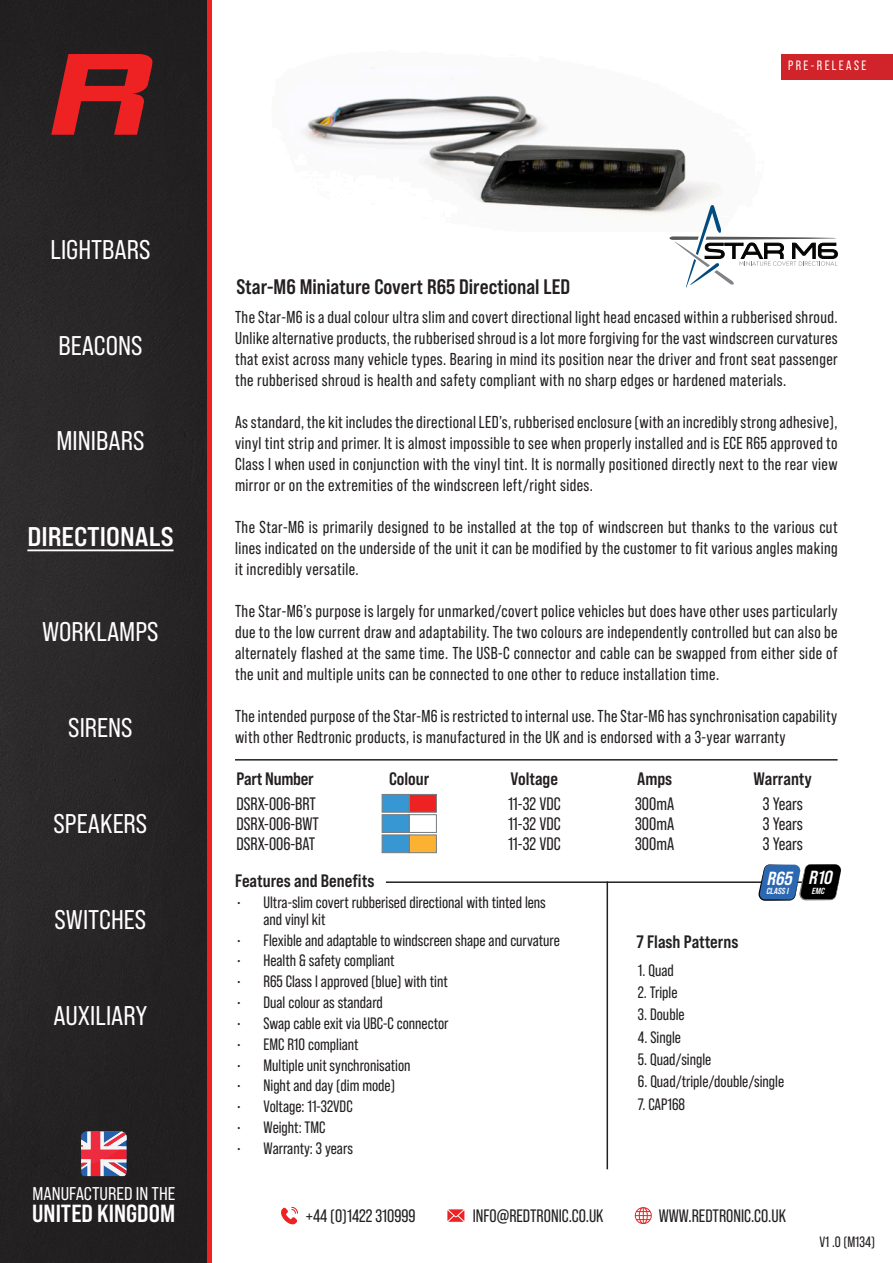
<style>
.page{position:relative;width:893px;height:1263px;background:#fff}
.page>*{position:absolute;margin:0;border:0;box-sizing:border-box;transform-origin:0 0}
.t1{font:27px "Bebas Neue Pro Semi Exp";color:#fff}
.t2{font:700 expanded 27px "Bebas Neue Pro";color:#fff}
.t3{font:700 24.75px "Bebas Neue Pro Semi Exp";color:#fff}
.t4{font:700 21px "Bebas Neue Pro Semi Exp";color:#231f20}
.t5{font:italic 700 18.9px "Bebas Neue Pro Semi Exp";color:#fff}
.t6{font:18.45px "Bebas Neue Pro Semi Exp";color:#fff}
.t7{font:18px "Bebas Neue Pro";color:#231f20}
.t8{font:700 18px "Bebas Neue Pro Semi Exp";color:#231f20}
.Body_text{font:17.25px/21px "Bebas Neue Pro";letter-spacing:.025em;color:#231f20;text-align:justify}
.t9{font:16.5px/16.5px "Bebas Neue Pro";color:#231f20}
.t10{font:15px "Bebas Neue Pro";color:#231f20}
.t11{font:13.5px "Bebas Neue Pro";letter-spacing:.18em;color:#fff}
.t12{font:italic 700 8.85px "Bebas Neue Pro Semi Exp";color:#fff}
</style>
<div class="page">
<svg style="left:281px;top:1207px;width:17px;height:17px"></svg>
<svg style="left:447px;top:1209px;width:17px;height:13px"></svg>
<svg style="left:635px;top:1207px;width:17px;height:17px"></svg>
<div style="left:0;top:0;width:207px;height:1263px;background:#272425"></div>
<div style="left:207px;top:0;width:5px;height:1263px;background:#ee2123"></div>
<svg style="left:51px;top:54px;width:102px;height:81px;background:#9a2022"></svg>
<hr style="left:27px;top:549px;width:147px;height:2px;background:#fff">
<img style="left:91px;top:1150px;width:36px;height:26px">
<img style="left:119px;top:1131px;width:8px;height:19px">
<img style="left:81px;top:1167px;width:10px;height:9px">
<img style="left:100px;top:1159px;width:27px;height:17px">
<img style="left:108px;top:1162px;width:19px;height:12px">
<img style="left:121px;top:1132px;width:5px;height:8px">
<img style="left:119px;top:1131px;width:2px;height:9px">
<svg style="left:119px;top:1140px;width:8px;height:6px"></svg>
<svg style="left:81px;top:1164px;width:10px;height:3px"></svg>
<img style="left:81px;top:1131px;width:38px;height:33px">
<div style="left:780px;top:54px;width:113px;height:25px;background:#d1232a"></div>
<img style="left:301px;top:78px;width:415px;height:136px">
<svg style="left:669px;top:205px;width:169px;height:83px"></svg>
<hr style="left:235px;top:759px;width:603px;height:1px;background:#231f20">
<div style="left:409px;top:794px;width:27px;height:18px;background:#ee2123;border:1px solid #767c80"></div>
<div style="left:382px;top:794px;width:27px;height:18px;background:#3797d3;border:1px solid #767c80"></div>
<div style="left:382px;top:815px;width:27px;height:17px;background:#3797d3;border:1px solid #767c80"></div>
<div style="left:409px;top:835px;width:27px;height:18px;background:#fbb131;border:1px solid #767c80"></div>
<div style="left:382px;top:835px;width:27px;height:18px;background:#3797d3;border:1px solid #767c80"></div>
<hr style="left:607px;top:881px;width:1px;height:288px;background:#231f20">
<hr style="left:386px;top:881px;width:453px;height:2px;background:#231f20">
<svg style="left:758px;top:864px;width:83px;height:37px;background:#3b5270"></svg>
<p class="t11" style="left:788px;top:58px;width:80px">PRE-RELEASE</p>
<h1 class="t1" style="left:50px;top:234px;width:102px">LIGHTBARS</h1>
<h1 class="t1" style="left:58px;top:330px;width:86px">BEACONS</h1>
<h1 class="t1" style="left:57px;top:424px;width:89px">MINIBARS</h1>
<h1 class="t2" style="left:27px;top:519px;width:148px">DIRECTIONALS</h1>
<h1 class="t1" style="left:42px;top:616px;width:118px">WORKLAMPS</h1>
<h1 class="t1" style="left:68px;top:712px;width:66px">SIRENS</h1>
<h1 class="t1" style="left:54px;top:808px;width:95px">SPEAKERS</h1>
<h1 class="t1" style="left:55px;top:903px;width:93px">SWITCHES</h1>
<h1 class="t1" style="left:54px;top:999px;width:95px">AUXILIARY</h1>
<p class="t6" style="left:32px;top:1182px;width:144px">MANUFACTURED IN THE</p>
<h2 class="t3" style="left:32px;top:1199px;width:144px">UNITED KINGDOM</h2>
<p class="t4" style="left:236px;top:274px;width:335px">Star-M6 Miniature Covert R65 Directional LED</p>
<p class="Body_text" style="left:235px;top:306px;width:604px">The Star-M6 is a dual colour ultra slim and covert directional light head encased within a rubberised shroud.<br>Unlike alternative products, the rubberised shroud is a lot more forgiving for the vast windscreen curvatures that exist across many vehicle types. Bearing in mind its position near the driver and front seat passenger the rubberised shroud is health and safety compliant with no sharp edges or hardened materials.</p>
<p class="Body_text" style="left:235px;top:411px;width:604px">As standard, the kit includes the directional LED’s, rubberised enclosure (with an incredibly strong adhesive), vinyl tint strip and primer. It is almost impossible to see when properly installed and is ECE R65 approved to Class I when used in conjunction with the vinyl tint. It is normally positioned directly next to the rear view mirror or on the extremities of the windscreen left/right sides.</p>
<p class="Body_text" style="left:235px;top:516px;width:604px">The Star-M6 is primarily designed to be installed at the top of windscreen but thanks to the various cut lines indicated on the underside of the unit it can be modified by the customer to fit various angles making it incredibly versatile.</p>
<p class="Body_text" style="left:235px;top:600px;width:604px">The Star-M6’s purpose is largely for unmarked/covert police vehicles but does have other uses particularly due to the low current draw and adaptability. The two colours are independently controlled but can also be alternately flashed at the same time. The USB-C connector and cable can be swapped from either side of the unit and multiple units can be connected to one other to reduce installation time.</p>
<p class="Body_text" style="left:235px;top:705px;width:604px">The intended purpose of the Star-M6 is restricted to internal use. The Star-M6 has synchronisation capability with other Redtronic products, is manufactured in the UK and is endorsed with a 3-year warranty</p>
<p class="t8" style="left:237px;top:768px;width:79px">Part Number</p>
<p class="t8" style="left:389px;top:768px;width:42px">Colour</p>
<p class="t8" style="left:510px;top:768px;width:49px">Voltage</p>
<p class="t8" style="left:637px;top:768px;width:37px">Amps</p>
<p class="t8" style="left:753px;top:768px;width:60px">Warranty</p>
<p class="t7" style="left:237px;top:793px;width:81px">DSRX-006-BRT</p>
<p class="t7" style="left:508px;top:793px;width:54px">11-32 VDC</p>
<p class="t7" style="left:635px;top:793px;width:40px">300mA</p>
<p class="t7" style="left:763px;top:793px;width:42px">3 Years</p>
<p class="t7" style="left:237px;top:813px;width:84px">DSRX-006-BWT</p>
<p class="t7" style="left:508px;top:813px;width:54px">11-32 VDC</p>
<p class="t7" style="left:635px;top:813px;width:40px">300mA</p>
<p class="t7" style="left:763px;top:813px;width:42px">3 Years</p>
<p class="t7" style="left:237px;top:834px;width:80px">DSRX-006-BAT</p>
<p class="t7" style="left:508px;top:834px;width:54px">11-32 VDC</p>
<p class="t7" style="left:635px;top:834px;width:40px">300mA</p>
<p class="t7" style="left:763px;top:834px;width:42px">3 Years</p>
<p class="t8" style="left:235px;top:870px;width:141px">Features and Benefits</p>
<p class="t9" style="left:264px;top:894px;width:284px;text-indent:-27px">• Ultra-slim covert rubberised directional with tinted lens and vinyl kit</p>
<p class="t9" style="left:237px;top:931px;width:325px">• Flexible and adaptable to windscreen shape and curvature</p>
<p class="t9" style="left:237px;top:952px;width:160px">• Health &amp; safety compliant</p>
<p class="t9" style="left:237px;top:973px;width:213px">• R65 Class I approved (blue) with tint</p>
<p class="t9" style="left:237px;top:994px;width:148px">• Dual colour as standard</p>
<p class="t9" style="left:237px;top:1015px;width:213px">• Swap cable exit via UBC-C connector</p>
<p class="t9" style="left:237px;top:1036px;width:124px">• EMC R10 compliant</p>
<p class="t9" style="left:237px;top:1056px;width:175px">• Multiple unit synchronisation</p>
<p class="t9" style="left:237px;top:1077px;width:160px">• Night and day (dim mode)</p>
<p class="t9" style="left:237px;top:1098px;width:118px">• Voltage: 11-32VDC</p>
<p class="t9" style="left:237px;top:1119px;width:91px">• Weight: TMC</p>
<p class="t9" style="left:237px;top:1140px;width:118px">• Warranty: 3 years</p>
<p class="t5" style="left:808px;top:866px;width:29px">R10</p>
<p class="t12" style="left:812px;top:885px;width:16px">EMC</p>
<p class="t5" style="left:766px;top:867px;width:32px">R65</p>
<p class="t12" style="left:766px;top:886px;width:26px">CLASSI</p>
<p class="t8" style="left:636px;top:931px;width:104px">7 Flash Patterns</p>
<p class="t9" style="left:638px;top:962px;width:37px">1. Quad</p>
<p class="t9" style="left:638px;top:984px;width:41px">2. Triple</p>
<p class="t9" style="left:638px;top:1006px;width:48px">3. Double</p>
<p class="t9" style="left:638px;top:1029px;width:45px">4. Single</p>
<p class="t9" style="left:638px;top:1051px;width:75px">5. Quad/single</p>
<p class="t9" style="left:638px;top:1073px;width:148px">6. Quad/triple/double/single</p>
<p class="t9" style="left:638px;top:1095px;width:49px">7. CAP168</p>
<p class="t7" style="left:306px;top:1205px;width:111px">+44 (0)1422 310999</p>
<p class="t7" style="left:473px;top:1205px;width:132px">INFO@REDTRONIC.CO.UK</p>
<p class="t7" style="left:659px;top:1205px;width:129px">WWW.REDTRONIC.CO.UK</p>
<p class="t10" style="left:819px;top:1233px;width:57px">V1 .0 (M134)</p>
</div>
